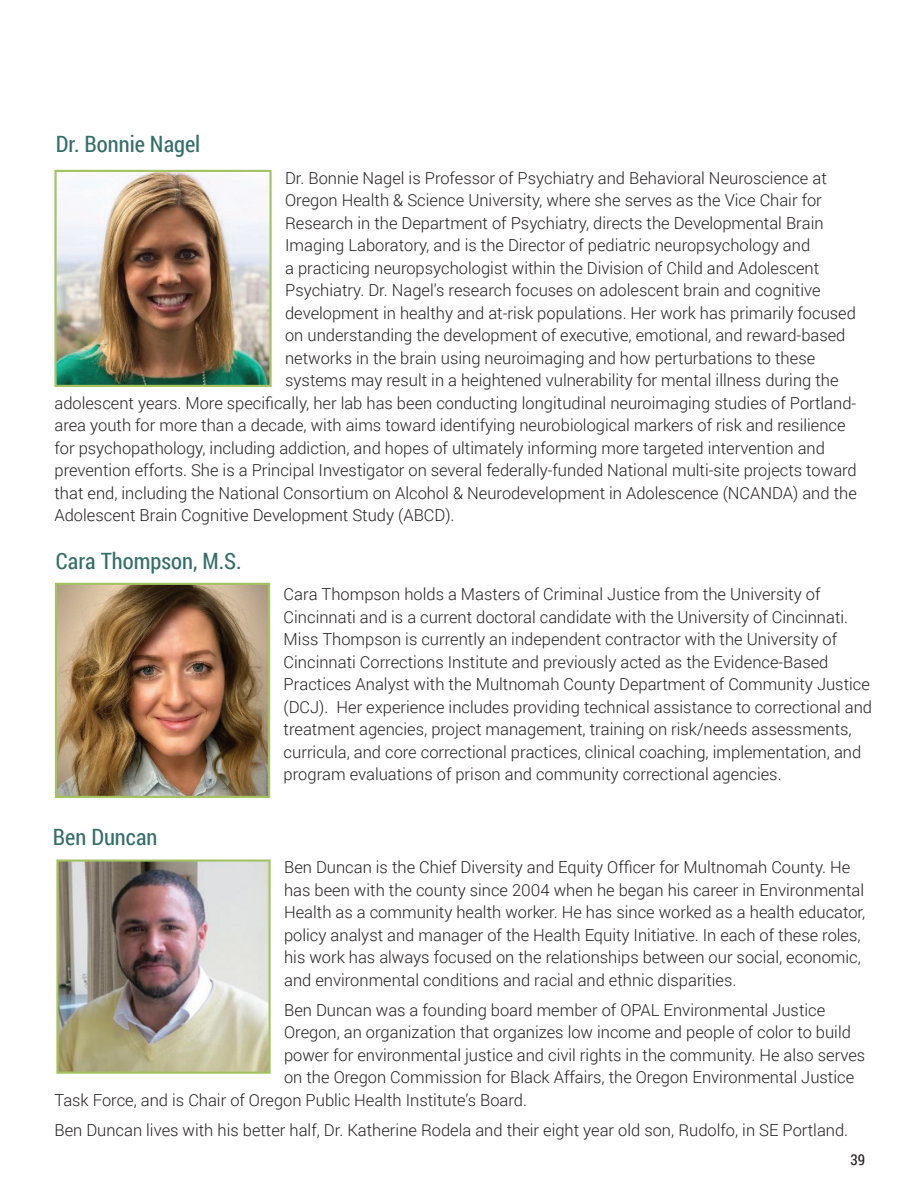
<style>
.page{position:relative;width:918px;height:1188px;background:#fff}
.page>*{position:absolute;margin:0;border:0;box-sizing:border-box;transform-origin:0 0}
.t1{font:22.5px "Roboto Condensed";color:#346e68}
.t2{font:300 16.5px/22.5px "Roboto";color:#231f20}
.t3{font:15px "Roboto Condensed";color:#231f20}
</style>
<div class="page">
<img style="left:57px;top:173px;width:212px;height:211px">
<div style="left:54px;top:170px;width:218px;height:217px;border:2px solid #a4c360"></div>
<img style="left:58px;top:586px;width:209px;height:209px">
<div style="left:55px;top:583px;width:215px;height:215px;border:2px solid #a4c360"></div>
<img style="left:59px;top:863px;width:209px;height:208px">
<div style="left:56px;top:860px;width:215px;height:214px;border:2px solid #a4c360"></div>
<h1 class="t1" style="left:56px;top:128px;width:146px">Dr. Bonnie Nagel</h1>
<p class="t2" style="left:285px;top:166px;width:543px">Dr. Bonnie Nagel is Professor of Psychiatry and Behavioral Neuroscience at</p>
<p class="t2" style="left:285px;top:188px;width:538px">Oregon Health &amp; Science University, where she serves as the Vice Chair for</p>
<p class="t2" style="left:285px;top:211px;width:540px">Research in the Department of Psychiatry, directs the Developmental Brain</p>
<p class="t2" style="left:285px;top:233px;width:527px">Imaging Laboratory, and is the Director of pediatric neuropsychology and</p>
<p class="t2" style="left:285px;top:256px;width:536px">a practicing neuropsychologist within the Division of Child and Adolescent</p>
<p class="t2" style="left:285px;top:278px;width:537px">Psychiatry. Dr. Nagel’s research focuses on adolescent brain and cognitive</p>
<p class="t2" style="left:285px;top:301px;width:572px">development in healthy and at-risk populations. Her work has primarily focused</p>
<p class="t2" style="left:285px;top:324px;width:562px">on understanding the development of executive, emotional, and reward-based</p>
<p class="t2" style="left:285px;top:346px;width:532px">networks in the brain using neuroimaging and how perturbations to these</p>
<p class="t2" style="left:285px;top:369px;width:555px">systems may result in a heightened vulnerability for mental illness during the</p>
<p class="t2" style="left:54px;top:391px;width:803px">adolescent years. More specifically, her lab has been conducting longitudinal neuroimaging studies of Portland-</p>
<p class="t2" style="left:54px;top:414px;width:793px">area youth for more than a decade, with aims toward identifying neurobiological markers of risk and resilience</p>
<p class="t2" style="left:54px;top:436px;width:772px">for psychopathology, including addiction, and hopes of ultimately informing more targeted intervention and</p>
<p class="t2" style="left:54px;top:459px;width:804px">prevention efforts. She is a Principal Investigator on several federally-funded National multi-site projects toward</p>
<p class="t2" style="left:54px;top:481px;width:804px">that end, including the National Consortium on Alcohol &amp; Neurodevelopment in Adolescence (NCANDA) and the</p>
<p class="t2" style="left:54px;top:504px;width:402px">Adolescent Brain Cognitive Development Study (ABCD).</p>
<h1 class="t1" style="left:56px;top:545px;width:187px">Cara Thompson, M.S.</h1>
<h1 class="t1" style="left:53px;top:822px;width:106px">Ben Duncan</h1>
<p class="t2" style="left:284px;top:582px;width:590px">Cara Thompson holds a Masters of Criminal Justice from the University of Cincinnati and is a current doctoral candidate with the University of Cincinnati.<br>Miss Thompson is currently an independent contractor with the University of Cincinnati Corrections Institute and previously acted as the Evidence-Based Practices Analyst with the Multnomah County Department of Community Justice (DCJ). Her experience includes providing technical assistance to correctional and treatment agencies, project management, training on risk/needs assessments, curricula, and core correctional practices, clinical coaching, implementation, and program evaluations of prison and community correctional agencies.</p>
<p class="t2" style="left:284px;top:855px;width:583px">Ben Duncan is the Chief Diversity and Equity Officer for Multnomah County. He has been with the county since 2004 when he began his career in Environmental Health as a community health worker. He has since worked as a health educator, policy analyst and manager of the Health Equity Initiative. In each of these roles, his work has always focused on the relationships between our social, economic, and environmental conditions and racial and ethnic disparities.</p>
<p class="t2" style="left:284px;top:998px;width:543px">Ben Duncan was a founding board member of OPAL Environmental Justice</p>
<p class="t2" style="left:284px;top:1020px;width:568px">Oregon, an organization that organizes low income and people of color to build</p>
<p class="t2" style="left:284px;top:1043px;width:583px">power for environmental justice and civil rights in the community. He also serves</p>
<p class="t2" style="left:284px;top:1066px;width:572px">on the Oregon Commission for Black Affairs, the Oregon Environmental Justice</p>
<p class="t2" style="left:54px;top:1088px;width:474px">Task Force, and is Chair of Oregon Public Health Institute’s Board.</p>
<p class="t2" style="left:54px;top:1118px;width:795px">Ben Duncan lives with his better half, Dr. Katherine Rodela and their eight year old son, Rudolfo, in SE Portland.</p>
<p class="t3" style="left:851px;top:1149px;width:16px">39</p>
</div>
